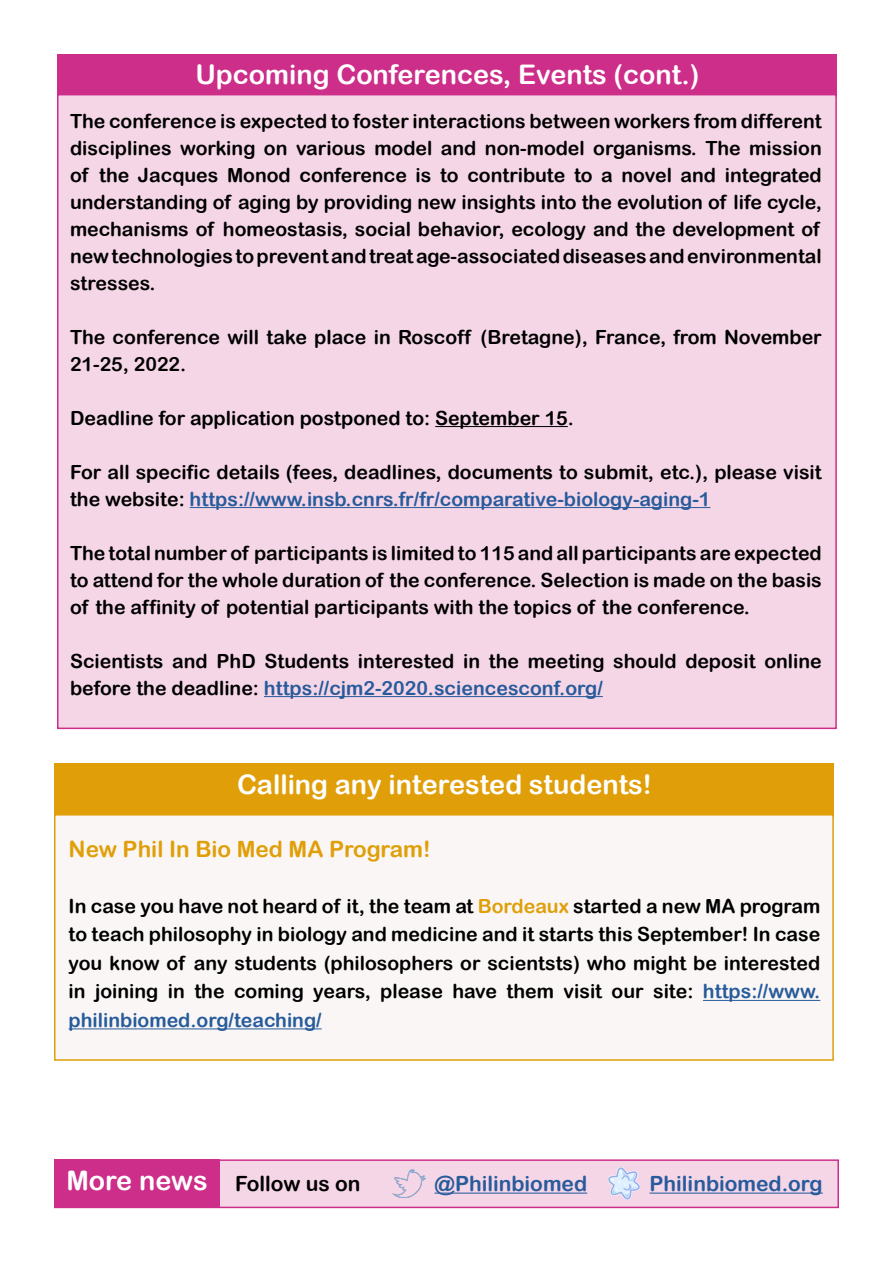
<style>
.page{position:relative;width:893px;height:1263px;background:#fff}
.page>*{position:absolute;margin:0;border:0;box-sizing:border-box;transform-origin:0 0}
.t1{font:27px "Arial Rounded MT Bold";color:#fff}
.t2{font:22.5px "Arial Rounded MT Bold";color:#e09f09}
.t3{font:21px "Arial Rounded MT Bold";color:#275b9b}
.t4{font:21px "Arial Rounded MT Bold";color:#000}
.t5{font:19.5px/27px "Arial Rounded MT Bold";color:#000;text-align:justify}
.s1{color:#275b9b}
.s2{color:#e09f09}
.s3{font-size:27px;color:#fff}
</style>
<div class="page">
<div style="left:54px;top:1159px;width:785px;height:49px;background:#f5d6e7;border:2px solid #cd2e89"></div>
<div style="left:54px;top:1159px;width:165px;height:48px;background:#cd2e89"></div>
<img style="left:393px;top:1169px;width:32px;height:28px">
<hr style="left:434px;top:1192px;width:153px;height:1px;background:#275b9b">
<img style="left:608px;top:1167px;width:32px;height:32px">
<hr style="left:650px;top:1192px;width:173px;height:1px;background:#275b9b">
<div style="left:54px;top:763px;width:780px;height:54px;background:#e09f09"></div>
<div style="left:54px;top:814px;width:780px;height:247px;background:#f9f6f5;border:2px solid #e09f09"></div>
<hr style="left:703px;top:1000px;width:117px;height:1px;background:#275b9b">
<hr style="left:69px;top:1028px;width:253px;height:1px;background:#275b9b">
<div style="left:57px;top:54px;width:780px;height:43px;background:#cd2e89"></div>
<div style="left:57px;top:94px;width:780px;height:635px;background:#f5d6e7;border:2px solid #cd2e89"></div>
<hr style="left:435px;top:426px;width:133px;height:1px;background:#000">
<hr style="left:190px;top:507px;width:520px;height:1px;background:#275b9b">
<hr style="left:264px;top:696px;width:339px;height:1px;background:#275b9b">
<h1 class="t1" style="left:195px;top:59px;width:505px">Upcoming Conferences, Events (cont.)</h1>
<p class="t5" style="left:70px;top:107px;width:753px">The conference is expected to foster interactions between workers from different disciplines working on various model and non-model organisms. The mission of the Jacques Monod conference is to contribute to a novel and integrated understanding of aging by providing new insights into the evolution of life cycle, mechanisms of homeostasis, social behavior, ecology and the development of new technologies to prevent and treat age-associated diseases and environmental stresses.</p>
<p class="t5" style="left:70px;top:323px;width:753px">The conference will take place in Roscoff (Bretagne), France, from November<br>21-25, 2022.</p>
<p class="t5" style="left:70px;top:404px;width:505px">Deadline for application postponed to: September 15.</p>
<p class="t5" style="left:70px;top:458px;width:753px">For all specific details (fees, deadlines, documents to submit, etc.), please visit the website: <span class="s1">https://www.insb.cnrs.fr/fr/comparative-biology-aging-1</span></p>
<p class="t5" style="left:70px;top:539px;width:753px">The total number of participants is limited to 115 and all participants are expected to attend for the whole duration of the conference. Selection is made on the basis of the affinity of potential participants with the topics of the conference.</p>
<p class="t5" style="left:70px;top:647px;width:753px">Scientists and PhD Students interested in the meeting should deposit online before the deadline: <span class="s1">https://cjm2-2020.sciencesconf.org/</span></p>
<h1 class="t1" style="left:237px;top:768px;width:416px">Calling any interested students!</h1>
<p class="t2" style="left:69px;top:836px;width:364px">New Phil In Bio Med MA Program!</p>
<p class="t5" style="left:69px;top:891px;width:753px;line-height:28.5px">In case you have not heard of it, the team at <span class="s2">Bordeaux</span> started a new MA program to teach philosophy in biology and medicine and it starts this September! In case you know of any students (philosophers or scientsts) who might be interested in joining in the coming years, please have them visit our site: <span class="s1">https://www. philinbiomed.org/teaching/</span></p>
<p class="t4" style="left:66px;top:1171px;width:296px"><span class="s3">More news</span> Follow us on</p>
<p class="t3" style="left:434px;top:1171px;width:154px">@Philinbiomed</p>
<p class="t3" style="left:650px;top:1171px;width:175px">Philinbiomed.org</p>
</div>
